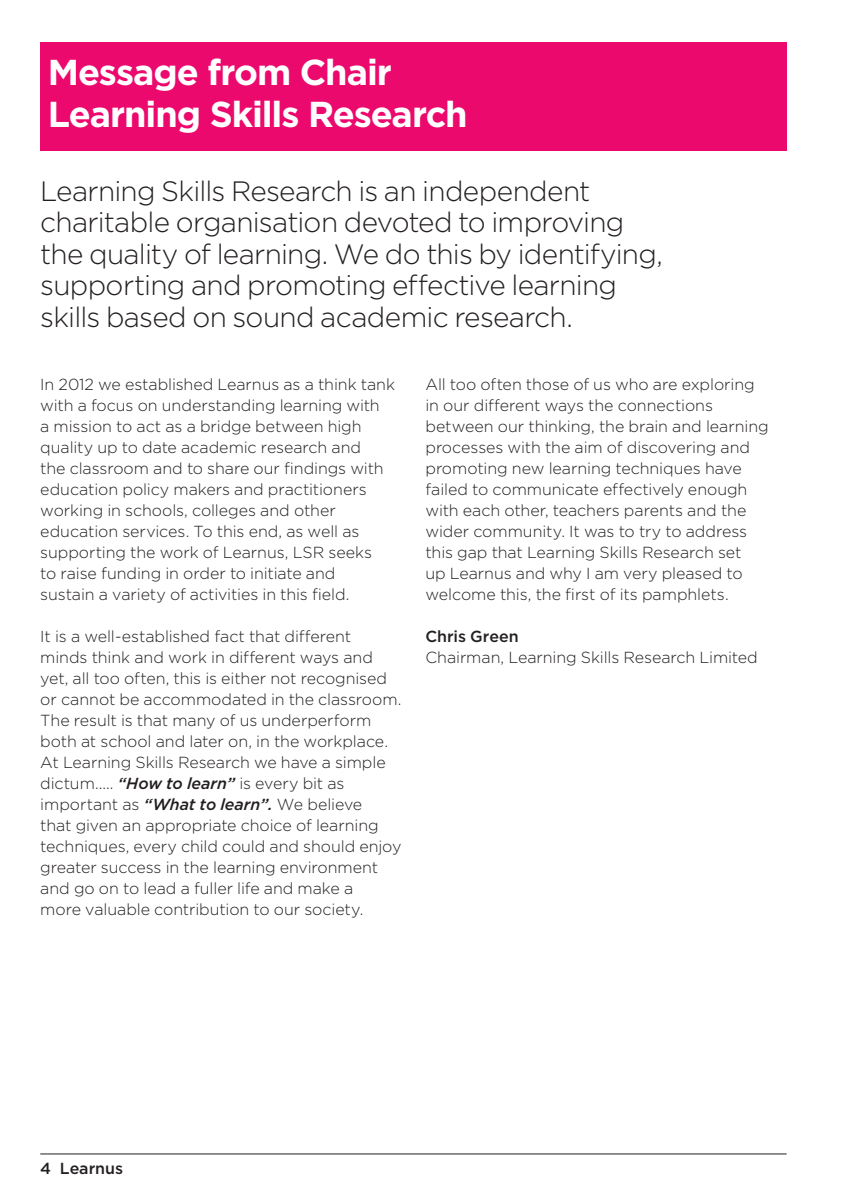
<style>
.page{position:relative;width:842px;height:1194px;background:#fff}
.page>*{position:absolute;margin:0;border:0;box-sizing:border-box;transform-origin:0 0}
.main_header{font:700 36px "Gotham";letter-spacing:-.03em;color:#fff}
.standfirst{font:300 28px/31.6px "Gotham";letter-spacing:-.025em;color:#231f20}
.gotham_bulk{font:300 16px/21px "Gotham";letter-spacing:-.005em;color:#231f20}
.gotham_bulk-2{font:500 16px "Gotham";color:#231f20}
.s1{font-weight:500;font-style:italic}
</style>
<div class="page">
<hr style="left:40px;top:1153px;width:746px;height:1px;background:#231f20">
<div style="left:40px;top:42px;width:746px;height:109px;background:#ec096d"></div>
<p class="main_header" style="left:48px;top:52px;width:345px">Message from Chair</p>
<p class="main_header" style="left:48px;top:94px;width:421px">Learning Skills Research</p>
<p class="standfirst" style="left:40px;top:175px;width:624px">Learning Skills Research is an independent charitable organisation devoted to improving the quality of learning. We do this by identifying, supporting and promoting effective learning skills based on sound academic research.</p>
<p class="gotham_bulk" style="left:40px;top:373px;width:356px">In 2012 we established Learnus as a think tank with a focus on understanding learning with<br>a mission to act as a bridge between high quality up to date academic research and<br>the classroom and to share our findings with education policy makers and practitioners working in schools, colleges and other education services. To this end, as well as supporting the work of Learnus, LSR seeks<br>to raise funding in order to initiate and<br>sustain a variety of activities in this field.</p>
<p class="gotham_bulk" style="left:40px;top:625px;width:362px">It is a well-established fact that different minds think and work in different ways and yet, all too often, this is either not recognised or cannot be accommodated in the classroom.<br>The result is that many of us underperform both at school and later on, in the workplace.<br>At Learning Skills Research we have a simple dictum..... <span class="s1">“How to learn”</span> is every bit as important as <span class="s1">“What to learn”.</span> We believe<br>that given an appropriate choice of learning techniques, every child could and should enjoy greater success in the learning environment and go on to lead a fuller life and make a<br>more valuable contribution to our society.</p>
<p class="gotham_bulk" style="left:425px;top:373px;width:344px">All too often those of us who are exploring in our different ways the connections between our thinking, the brain and learning processes with the aim of discovering and promoting new learning techniques have failed to communicate effectively enough with each other, teachers parents and the wider community. It was to try to address this gap that Learning Skills Research set<br>up Learnus and why I am very pleased to welcome this, the first of its pamphlets.</p>
<p class="gotham_bulk-2" style="left:425px;top:627px;width:95px">Chris Green</p>
<p class="gotham_bulk" style="left:425px;top:646px;width:334px">Chairman, Learning Skills Research Limited</p>
<p class="gotham_bulk-2" style="left:40px;top:1159px;width:84px">4 Learnus</p>
</div>
